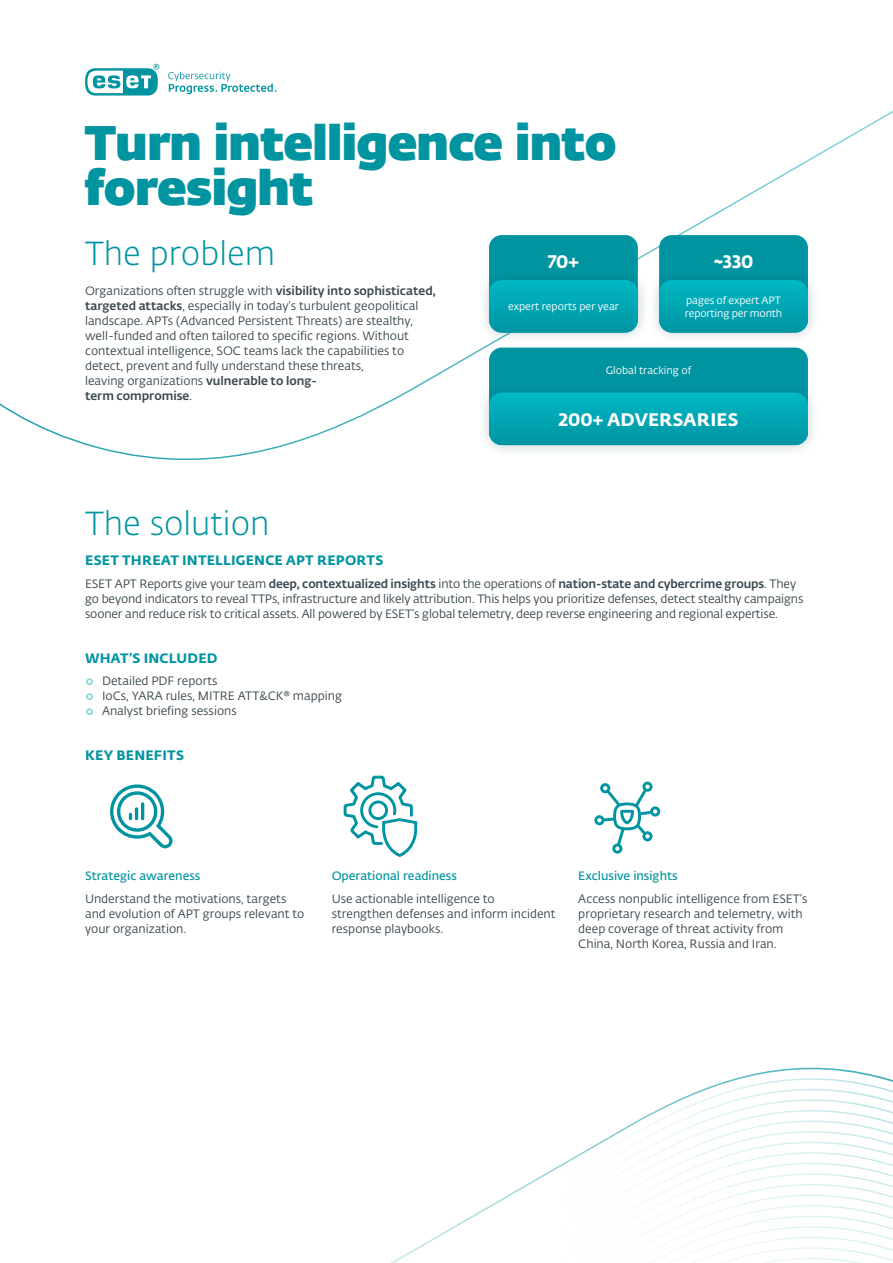
<style>
.page{position:relative;width:893px;height:1263px;background:#fff}
.page>*{position:absolute;margin:0;border:0;box-sizing:border-box;transform-origin:0 0}
.t1{font:800 48px/45px "Fedra Sans Dis Std";color:#0094a1}
.t2{font:33px "Fedra Sans Alt Pro Light LF";color:#0094a1}
.t3{font:18px "Fedra Sans Alt Pro Bold LF";letter-spacing:.01em;color:#fff}
.t4{font:13.5px "Fedra Sans Alt Pro Bold LF";letter-spacing:.015em;color:#0094a1}
.t5{font:12px/15px "Fedra Sans Alt Pro Book LF";color:#39474f}
.t6{font:12px "Fedra Sans Alt Pro Med LF";letter-spacing:-.01em;color:#39474f}
.t7{font:12px "Fedra Sans Alt Pro Demi LF";color:#0094a1}
.t8{font:10.5px/13.5px "Fedra Sans Alt Pro Book LF";color:#fff}
.s1{font-family:"Fedra Sans Alt Pro Med LF"}
.s2{font-family:"Fedra Sans Alt Pro Book LF"}
.s3{font-family:"Fedra Sans Alt Pro Med LF";color:#86d2da}
</style>
<div class="page">
<svg style="left:0;top:63px;width:893px;height:397px"></svg>
<svg style="left:391px;top:1068px;width:502px;height:195px"></svg>
<svg style="left:110px;top:784px;width:63px;height:64px"></svg>
<svg style="left:594px;top:782px;width:66px;height:72px"></svg>
<svg style="left:344px;top:776px;width:73px;height:81px"></svg>
<div style="left:659px;top:235px;width:149px;height:98px;background:#0094a1;border-radius:13px"></div>
<div style="left:489px;top:235px;width:149px;height:98px;background:#0094a1;border-radius:13px"></div>
<div style="left:477px;top:268px;width:172px;height:76px;background:#00454e;opacity:.25"></div>
<svg style="left:489px;top:280px;width:149px;height:53px"></svg>
<div style="left:489px;top:348px;width:319px;height:97px;background:#0094a1;border-radius:13px"></div>
<div style="left:477px;top:381px;width:343px;height:75px;background:#00454e;opacity:.25"></div>
<svg style="left:489px;top:393px;width:319px;height:52px"></svg>
<div style="left:647px;top:268px;width:173px;height:76px;background:#00454e;opacity:.25"></div>
<svg style="left:659px;top:280px;width:149px;height:53px"></svg>
<h1 class="t1" style="left:85px;top:117px;width:533px">Turn intelligence into foresight</h1>
<h2 class="t2" style="left:85px;top:231px;width:192px">The problem</h2>
<p class="t5" style="left:85px;top:283px;width:352px">Organizations often struggle with <span class="s1">visibility into sophisticated, targeted attacks</span>, especially in today’s turbulent geopolitical landscape. APTs (Advanced Persistent Threats) are stealthy, well-funded and often tailored to specific regions. Without contextual intelligence, SOC teams lack the capabilities to detect, prevent and fully understand these threats,<br>leaving organizations <span class="s1">vulnerable to long-</span></p>
<p class="t6" style="left:85px;top:387px;width:109px">term compromise<span class="s2">.</span></p>
<h3 class="t3" style="left:548px;top:247px;width:33px">70+</h3>
<h3 class="t3" style="left:713px;top:247px;width:42px">~330</h3>
<p class="t8" style="left:508px;top:300px;width:112px">expert reports per year</p>
<p class="t8" style="left:685px;top:293px;width:99px">pages of expert APT reporting per month</p>
<p class="t8" style="left:606px;top:363px;width:87px">Global tracking of</p>
<h3 class="t3" style="left:558px;top:405px;width:181px">200+ ADVERSARIES</h3>
<h2 class="t2" style="left:85px;top:501px;width:186px">The solution</h2>
<p class="t4" style="left:85px;top:549px;width:300px">ESET THREAT INTELLIGENCE APT REPORTS</p>
<p class="t6" style="left:85px;top:574px;width:713px"><span class="s2">ESET APT Reports give your team</span> deep, contextualized insights <span class="s2">into the operations of</span> nation-state and cybercrime groups<span class="s2">. They</span></p>
<p class="t5" style="left:85px;top:590px;width:720px">go beyond indicators to reveal TTPs, infrastructure and likely attribution. This helps you prioritize defenses, detect stealthy campaigns sooner and reduce risk to critical assets. All powered by ESET’s global telemetry, deep reverse engineering and regional expertise.</p>
<p class="t4" style="left:85px;top:647px;width:134px">WHAT’S INCLUDED</p>
<p class="t5" style="left:85px;top:673px;width:134px"><span class="s3">○</span> Detailed PDF reports</p>
<p class="t5" style="left:85px;top:688px;width:259px"><span class="s3">○</span> IoCs, YARA rules, MITRE ATT&amp;CK® mapping</p>
<p class="t5" style="left:85px;top:703px;width:153px"><span class="s3">○</span> Analyst briefing sessions</p>
<p class="t4" style="left:85px;top:744px;width:100px">KEY BENEFITS</p>
<p class="t7" style="left:85px;top:867px;width:117px">Strategic awareness</p>
<p class="t5" style="left:85px;top:890px;width:221px">Understand the motivations, targets and evolution of APT groups relevant to your organization.</p>
<p class="t7" style="left:332px;top:867px;width:127px">Operational readiness</p>
<p class="t5" style="left:332px;top:890px;width:225px">Use actionable intelligence to strengthen defenses and inform incident response playbooks.</p>
<p class="t7" style="left:578px;top:867px;width:101px">Exclusive insights</p>
<p class="t5" style="left:578px;top:890px;width:231px">Access nonpublic intelligence from ESET’s proprietary research and telemetry, with deep coverage of threat activity from China, North Korea, Russia and Iran.</p>
</div>
